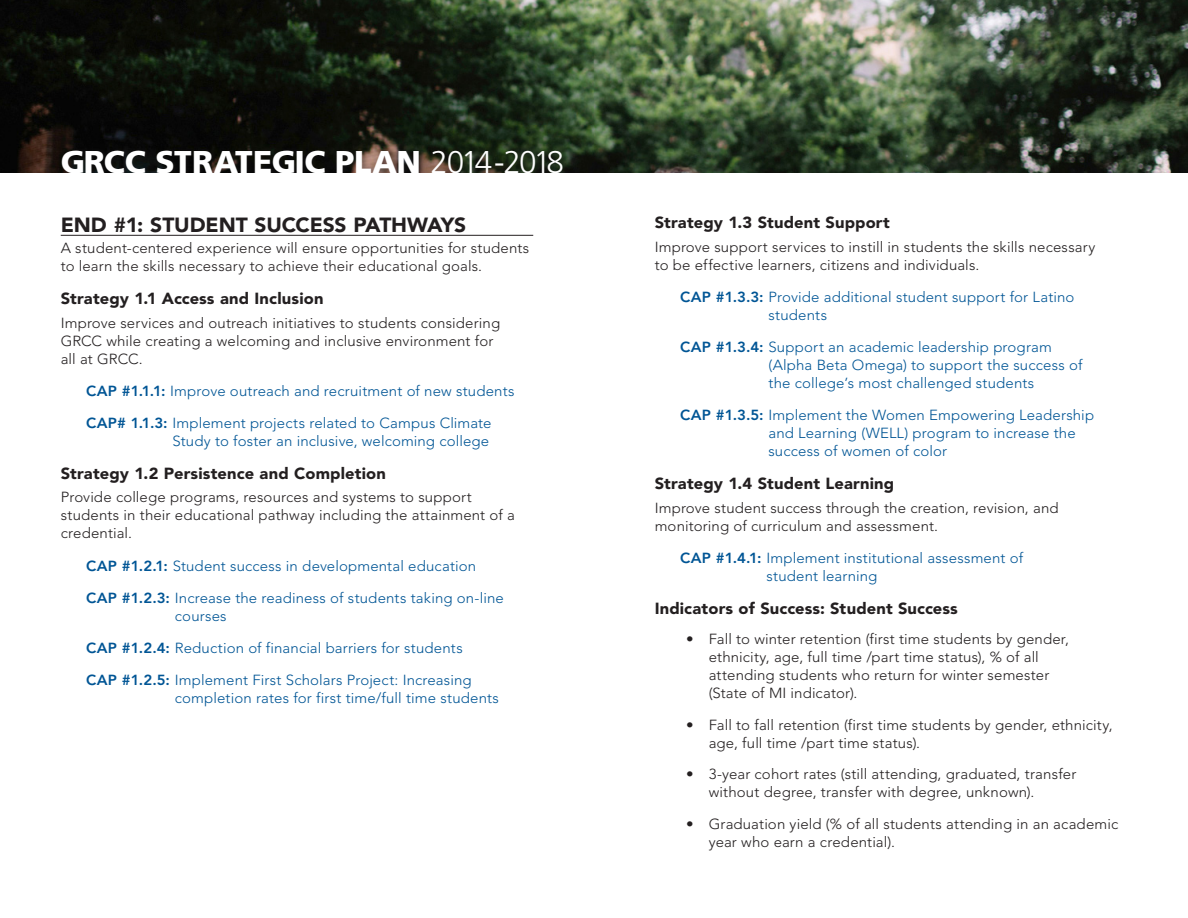
<style>
.page{position:relative;width:1188px;height:918px;background:#fff}
.page>*{position:absolute;margin:0;border:0;box-sizing:border-box;transform-origin:0 0}
.t1{font:900 31.5px "Frutiger LT Std";letter-spacing:-.02em;color:#fff}
.End{font:900 20.4px "Avenir LT Std";letter-spacing:-.005em;color:#231f20}
.Strategy_NO{font:900 16.05px "Avenir LT Std";letter-spacing:.01em;color:#231f20}
.CAP{font:300 14.55px/18px "Avenir LT Std";letter-spacing:.01em;color:#005595}
.Strategic_Plan{font:300 14.55px/18px "Avenir LT Std";letter-spacing:.01em;color:#231f20}
.Numbers{font:300 14.55px/18px "Avenir LT Std";letter-spacing:.01em;color:#231f20}
.s1{font-weight:300}
.s2{font-weight:800}
</style>
<div class="page">
<hr style="left:61px;top:235px;width:472px;height:1px;background:#231f20">
<img style="left:0;top:0;width:1188px;height:173px">
<div style="left:62px;top:147px;width:507px;height:29px;background:#231f20;opacity:.3"></div>
<div style="left:0;top:173px;width:594px;height:8px;background:#fff"></div>
<p class="t1" style="left:61px;top:143px;width:505px">GRCC STRATEGIC PLAN <span class="s1">2014-2018</span></p>
<p class="End" style="left:61px;top:212px;width:407px">END #1: STUDENT SUCCESS PATHWAYS</p>
<p class="Strategic_Plan" style="left:61px;top:239px;width:470px">A student-centered experience will ensure opportunities for students to learn the skills necessary to achieve their educational goals.</p>
<p class="Strategy_NO" style="left:61px;top:289px;width:264px">Strategy 1.1 Access and Inclusion</p>
<p class="Strategic_Plan" style="left:61px;top:314px;width:441px">Improve services and outreach initiatives to students considering<br>GRCC while creating a welcoming and inclusive environment for all at GRCC.</p>
<p class="CAP" style="left:86px;top:382px;width:430px"><span class="s2">CAP #1.1.1:</span> Improve outreach and recruitment of new students</p>
<p class="CAP" style="left:86px;top:414px;width:407px;text-align:right"><span class="s2">CAP# 1.1.3:</span> Implement projects related to Campus Climate<br>Study to foster an inclusive, welcoming college</p>
<p class="Strategy_NO" style="left:61px;top:464px;width:327px">Strategy 1.2 Persistence and Completion</p>
<p class="Strategic_Plan" style="left:61px;top:489px;width:456px">Provide college programs, resources and systems to support students in their educational pathway including the attainment of a credential.</p>
<p class="CAP" style="left:86px;top:557px;width:391px"><span class="s2">CAP #1.2.1:</span> Student success in developmental education</p>
<p class="CAP" style="left:175px;top:589px;width:330px;text-indent:-89px"><span class="s2">CAP #1.2.3:</span> Increase the readiness of students taking on-line courses</p>
<p class="CAP" style="left:86px;top:639px;width:378px"><span class="s2">CAP #1.2.4:</span> Reduction of financial barriers for students</p>
<p class="CAP" style="left:175px;top:671px;width:326px;text-indent:-89px"><span class="s2">CAP #1.2.5:</span> Implement First Scholars Project: Increasing completion rates for first time/full time students</p>
<p class="Strategy_NO" style="left:655px;top:213px;width:237px">Strategy 1.3 Student Support</p>
<p class="Strategic_Plan" style="left:655px;top:238px;width:442px">Improve support services to instill in students the skills necessary to be effective learners, citizens and individuals.</p>
<p class="CAP" style="left:769px;top:288px;width:307px;text-indent:-88px"><span class="s2">CAP #1.3.3:</span> Provide additional student support for Latino students</p>
<p class="CAP" style="left:769px;top:338px;width:315px;text-indent:-88px"><span class="s2">CAP #1.3.4:</span> Support an academic leadership program (Alpha Beta Omega) to support the success of the college’s most challenged students</p>
<p class="CAP" style="left:768px;top:406px;width:327px;text-indent:-88px"><span class="s2">CAP #1.3.5:</span> Implement the Women Empowering Leadership and Learning (WELL) program to increase the success of women of color</p>
<p class="Strategy_NO" style="left:655px;top:474px;width:241px">Strategy 1.4 Student Learning</p>
<p class="Strategic_Plan" style="left:655px;top:499px;width:405px">Improve student success through the creation, revision, and monitoring of curriculum and assessment.</p>
<p class="CAP" style="left:766px;top:549px;width:258px;text-indent:-86px"><span class="s2">CAP #1.4.1:</span> Implement institutional assessment of student learning</p>
<p class="Strategy_NO" style="left:655px;top:599px;width:305px">Indicators of Success: Student Success</p>
<p class="Numbers" style="left:709px;top:630px;width:362px;text-indent:-22px">• Fall to winter retention (first time students by gender, ethnicity, age, full time /part time status), % of all attending students who return for winter semester (State of MI indicator).</p>
<p class="Numbers" style="left:709px;top:716px;width:405px;text-indent:-22px">• Fall to fall retention (first time students by gender, ethnicity, age, full time /part time status).</p>
<p class="Numbers" style="left:709px;top:765px;width:369px;text-indent:-22px">• 3-year cohort rates (still attending, graduated, transfer without degree, transfer with degree, unknown).</p>
<p class="Numbers" style="left:709px;top:815px;width:411px;text-indent:-22px">• Graduation yield (% of all students attending in an academic year who earn a credential).</p>
</div>
